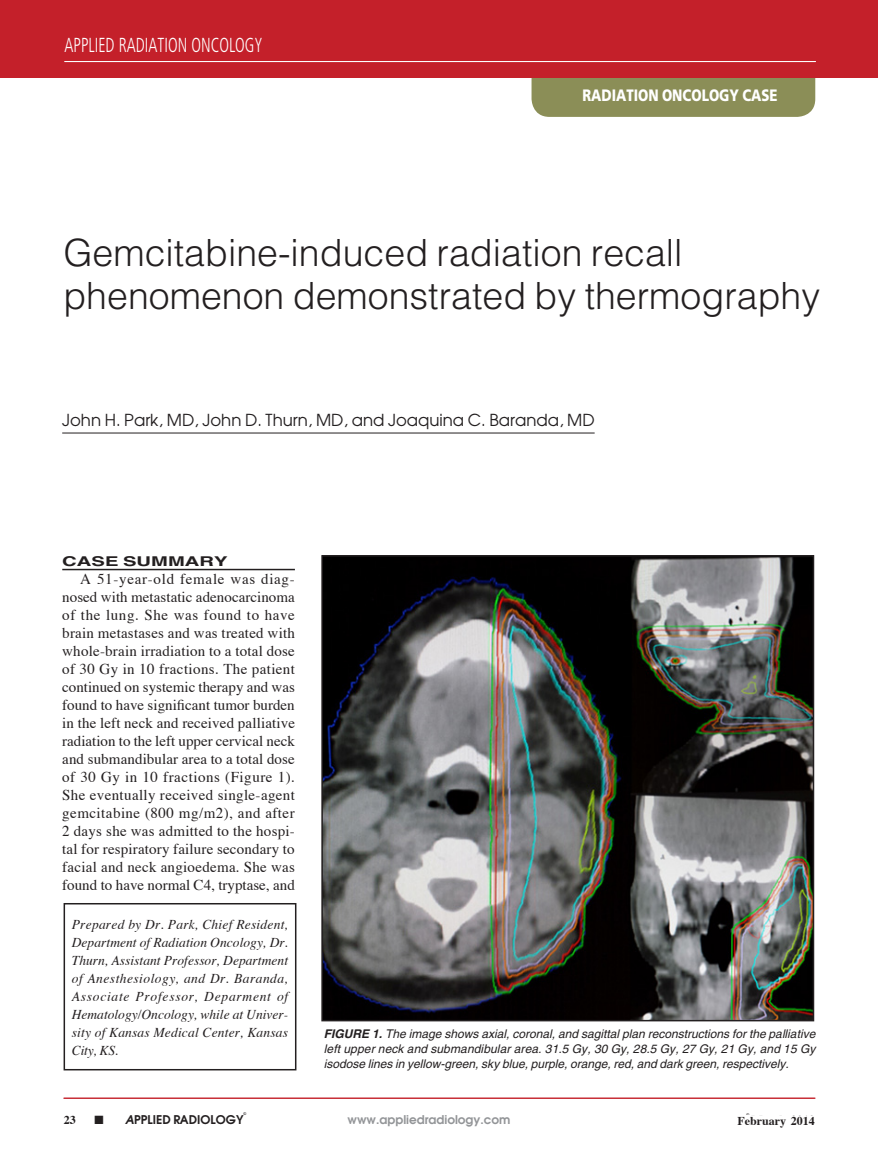
<style>
.page{position:relative;width:878px;height:1175px;background:#fff}
.page>*{position:absolute;margin:0;border:0;box-sizing:border-box;transform-origin:0 0}
.RO_case_title{font:300 37.5px/43.5px "Helvetica";color:#231f20}
.Article_References_S{font:300 condensed 20.25px "Frutiger";color:#fff;scale:.8 1}
.RO_author_line{font:16.5px "Avant Garde";color:#231f20}
.t1{font:900 16.5px "Frutiger";color:#fff;scale:.8 1}
.RO_Body_Copy{font:15px/18px "Times";color:#231f20;text-align:justify}
.RO_author_box{font:italic 13.5px/18px "Times";letter-spacing:.015em;color:#231f20;text-align:justify}
.RO_References_subhea{font:700 13.5px "Helvetica";color:#231f20;scale:1.5 1}
.RO_fig_caption{font:italic 12px/15px "Helvetica";color:#231f20;text-align:justify}
.t2{font:600 12px "Avant Garde";color:#939598}
.t3{font:700 12px "Times";color:#231f20}
.t4{font:600 12px "Avant Garde";color:#231f20}
.t5{font:600 3.75px "Avant Garde";color:#231f20}
.s1{font-weight:700}
.s2{font-style:italic}
</style>
<div class="page">
<div style="left:531px;top:56px;width:284px;height:61px;background:#8b8e57;border-radius:18px"></div>
<hr style="left:64px;top:1097px;width:751px;height:1px;background:#c4202a">
<div style="left:0;top:0;width:877px;height:77px;background:#c4202a"></div>
<hr style="left:64px;top:61px;width:751px;height:1px;background:#fff">
<hr style="left:62px;top:569px;width:233px;height:1px;background:#231f20">
<hr style="left:62px;top:432px;width:532px;height:1px;background:#231f20">
<div style="left:64px;top:903px;width:232px;height:167px;border:2px solid #231f20"></div>
<img style="left:324px;top:558px;width:487px;height:460px">
<div style="left:321px;top:555px;width:493px;height:466px;border:2px solid #231f20"></div>
<p class="Article_References_S" style="left:64px;top:33px;width:249px">APPLIED RADIATION ONCOLOGY</p>
<p class="t1" style="left:582px;top:85px;width:245px">RADIATION ONCOLOGY CASE</p>
<p class="RO_case_title" style="left:63px;top:230px;width:758px">Gemcitabine-induced radiation recall phenomenon demonstrated by thermography</p>
<p class="RO_author_line" style="left:62px;top:409px;width:534px">John H. Park, MD, John D. Thurn, MD, and Joaquina C. Baranda, MD</p>
<p class="RO_References_subhea" style="left:62px;top:552px;width:112px">CASE SUMMARY</p>
<p class="RO_Body_Copy" style="left:62px;top:568px;width:234px;text-indent:18px">A 51-year-old female was diag&shy;nosed with metastatic adenocarcinoma of the lung. She was found to have brain metastases and was treated with whole-brain irradiation to a total dose of 30 Gy in 10 fractions. The patient continued on systemic therapy and was found to have significant tumor burden in the left neck and received palliative radiation to the left upper cervical neck and submandibular area to a total dose of 30 Gy in 10 fractions (Figure 1).<br>She eventually received single-agent gemcitabine (800 mg/m2), and after 2 days she was admitted to the hospi&shy;tal for respiratory failure secondary to facial and neck angioedema. She was found to have normal C4, tryptase, and</p>
<p class="RO_author_box" style="left:72px;top:914px;width:218px">Prepared by Dr. Park, Chief Resident, Department of Radiation Oncology, Dr.<br>Thurn, Assistant Professor, Department of Anesthesiology, and Dr. Baranda, Associate Professor, Deparment of Hematology/Oncology, while at Univer&shy;sity of Kansas Medical Center, Kansas City, KS.</p>
<p class="RO_fig_caption" style="left:324px;top:1025px;width:493px"><span class="s1">FIGURE 1.</span> The image shows axial, coronal, and sagittal plan reconstructions for the palliative left upper neck and submandibular area. 31.5 Gy, 30 Gy, 28.5 Gy, 27 Gy, 21 Gy, and 15 Gy isodose lines in yellow-green, sky blue, purple, orange, red, and dark green, respectively.</p>
<p class="t5" style="left:243px;top:1111px;width:4px">©</p>
<p class="t5" style="left:746px;top:1111px;width:4px">©</p>
<p class="t3" style="left:64px;top:1108px;width:13px">23</p>
<p class="t4" style="left:95px;top:1111px;width:150px">■ <span class="s2">A</span>PPLIED RADIOLOGY</p>
<p class="t2" style="left:382px;top:1111px;width:164px">www.appliedradiol gy.com</p>
<p class="t2" style="left:347px;top:1111px;width:164px">www.appliedradiology.com</p>
<p class="t3" style="left:737px;top:1109px;width:79px">February 2014</p>
<p class="t3" style="left:64px;top:1108px;width:79px">February 2014</p>
<p class="t3" style="left:773px;top:1108px;width:41px">■ 23</p>
<p class="t2" style="left:491px;top:1112px;width:9px">o</p>
</div>
